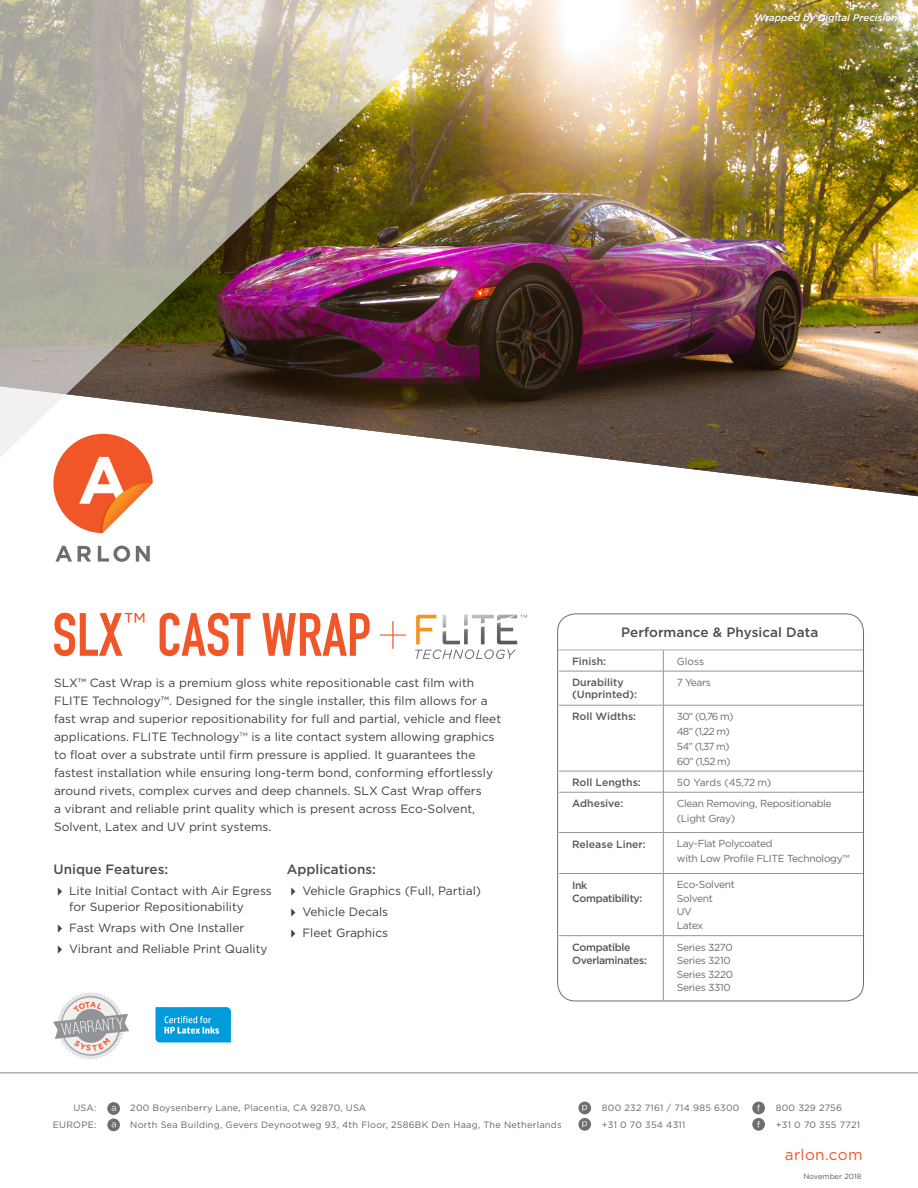
<style>
.page{position:relative;width:918px;height:1188px;background:#fff}
.page>*{position:absolute;margin:0;border:0;box-sizing:border-box;transform-origin:0 0}
.t1{font:700 60px "DIN Condensed";color:#f15629}
.t2{font:15.3px "Gotham";letter-spacing:.025em;color:#f15629}
.t3{font:500 13.5px "Gotham";color:#4d4d4f}
.t4{font:12px/18px "Gotham";color:#414042}
.t5{font:500 10.5px/12px "Gotham";color:#58585b}
.t6{font:500 10.5px/13.5px "Gotham";letter-spacing:-.03em;color:#58585b}
.t7{font:10.2px/13.5px "Gotham";letter-spacing:-.03em;color:#6a6a6c}
.t8{font:10.2px/15px "Gotham";letter-spacing:-.07em;color:#6a6a6c}
.t9{font:italic 500 9.75px "Gotham";color:#fff}
.t10{font:9.15px "Gotham";letter-spacing:.025em;color:#636466}
.t11{font:7.5px "Gotham";color:#58595b}
.s1{font-family:"Gotham";font-weight:100;font-size:63px}
.s2{font-weight:300}
</style>
<div class="page">
<hr style="left:0;top:1072px;width:918px;height:1px;background:#8a8c8e">
<div style="left:107px;top:1102px;width:13px;height:13px;background:#6d6e71;border-radius:50%"></div>
<svg style="left:112px;top:1106px;width:4px;height:5px"></svg>
<div style="left:107px;top:1119px;width:13px;height:12px;background:#6d6e71;border-radius:50%"></div>
<svg style="left:112px;top:1122px;width:4px;height:5px"></svg>
<div style="left:578px;top:1102px;width:13px;height:12px;background:#6d6e71;border-radius:50%"></div>
<svg style="left:582px;top:1105px;width:5px;height:6px"></svg>
<svg style="left:578px;top:1118px;width:13px;height:13px"></svg>
<svg style="left:582px;top:1121px;width:5px;height:7px"></svg>
<div style="left:752px;top:1102px;width:13px;height:12px;background:#6d6e71;border-radius:50%"></div>
<svg style="left:757px;top:1105px;width:3px;height:6px"></svg>
<div style="left:752px;top:1118px;width:13px;height:13px;background:#6d6e71;border-radius:50%"></div>
<svg style="left:757px;top:1121px;width:3px;height:7px"></svg>
<img style="left:490px;top:0;width:428px;height:496px">
<img style="left:0;top:0;width:490px;height:457px">
<svg style="left:55px;top:546px;width:17px;height:16px"></svg>
<svg style="left:78px;top:546px;width:13px;height:16px"></svg>
<svg style="left:98px;top:546px;width:32px;height:16px"></svg>
<svg style="left:136px;top:546px;width:14px;height:16px"></svg>
<svg style="left:53px;top:434px;width:100px;height:100px"></svg>
<div style="left:748px;top:6px;width:157px;height:25px;background:#6d6e71;opacity:.29"></div>
<svg style="left:415px;top:615px;width:112px;height:44px"></svg>
<svg style="left:156px;top:1007px;width:75px;height:36px;background:#20a7df"></svg>
<svg style="left:663px;top:651px;width:1px;height:20px"></svg>
<hr style="left:663px;top:671px;width:1px;height:34px;background:#939598">
<hr style="left:663px;top:705px;width:1px;height:66px;background:#939598">
<svg style="left:663px;top:772px;width:1px;height:20px"></svg>
<hr style="left:663px;top:792px;width:1px;height:40px;background:#939598">
<hr style="left:663px;top:833px;width:1px;height:40px;background:#939598">
<hr style="left:663px;top:936px;width:1px;height:65px;background:#939598">
<hr style="left:663px;top:874px;width:1px;height:61px;background:#939598">
<hr style="left:558px;top:650px;width:105px;height:1px;background:#a9abae">
<hr style="left:663px;top:650px;width:201px;height:1px;background:#a9abae">
<hr style="left:559px;top:671px;width:104px;height:1px;background:#939598">
<hr style="left:663px;top:671px;width:200px;height:1px;background:#939598">
<hr style="left:559px;top:705px;width:104px;height:1px;background:#939598">
<hr style="left:663px;top:705px;width:200px;height:1px;background:#939598">
<hr style="left:559px;top:771px;width:104px;height:1px;background:#939598">
<hr style="left:663px;top:771px;width:200px;height:1px;background:#939598">
<hr style="left:559px;top:792px;width:104px;height:1px;background:#939598">
<hr style="left:663px;top:792px;width:200px;height:1px;background:#939598">
<hr style="left:559px;top:832px;width:104px;height:1px;background:#939598">
<hr style="left:663px;top:832px;width:200px;height:1px;background:#939598">
<hr style="left:559px;top:873px;width:104px;height:1px;background:#939598">
<hr style="left:663px;top:873px;width:200px;height:1px;background:#939598">
<hr style="left:559px;top:935px;width:104px;height:1px;background:#939598">
<hr style="left:663px;top:935px;width:200px;height:1px;background:#939598">
<div style="left:557px;top:614px;width:307px;height:387px;border:1px solid #6d6e71;border-radius:18px"></div>
<svg style="left:53px;top:992px;width:76px;height:68px"></svg>
<p class="t9" style="left:755px;top:11px;width:144px">Wrapped by Digital Precision</p>
<h1 class="t1" style="left:52px;top:600px;width:359px">SLX<sup>™</sup> CAST WRAP<span class="s1">+</span></h1>
<p class="t4" style="left:54px;top:674px;width:449px">SLX™ Cast Wrap is a premium gloss white repositionable cast film with FLITE Technology™. Designed for the single installer, this film allows for a fast wrap and superior repositionability for full and partial, vehicle and fleet applications. FLITE Technology<span class="s2">™</span> is a lite contact system allowing graphics to float over a substrate until firm pressure is applied. It guarantees the fastest installation while ensuring long-term bond, conforming effortlessly around rivets, complex curves and deep channels. SLX Cast Wrap offers<br>a vibrant and reliable print quality which is present across Eco-Solvent, Solvent, Latex and UV print systems.</p>
<p class="t3" style="left:287px;top:861px;width:91px">Applications:</p>
<p class="t4" style="left:302px;top:880px;width:180px;line-height:21px">Vehicle Graphics (Full, Partial)<br>Vehicle Decals<br>Fleet Graphics</p>
<p class="t3" style="left:54px;top:861px;width:116px">Unique Features:</p>
<p class="t4" style="left:69px;top:882px;width:204px;line-height:16.5px">Lite Initial Contact with Air Egress for Superior Repositionability</p>
<p class="t4" style="left:69px;top:917px;width:200px;line-height:21px">Fast Wraps with One Installer<br>Vibrant and Reliable Print Quality</p>
<p class="t3" style="left:621px;top:625px;width:199px">Performance &amp; Physical Data</p>
<p class="t5" style="left:572px;top:655px;width:36px">Finish:</p>
<p class="t7" style="left:677px;top:654px;width:29px">Gloss</p>
<p class="t5" style="left:572px;top:676px;width:67px">Durability (Unprinted):</p>
<p class="t7" style="left:677px;top:675px;width:36px">7 Years</p>
<p class="t5" style="left:572px;top:710px;width:66px">Roll Widths:</p>
<p class="t8" style="left:677px;top:709px;width:58px">30” (0,76 m)<br>48” (1,22 m)<br>54” (1,37 m)<br>60” (1,52 m)</p>
<p class="t5" style="left:572px;top:776px;width:70px">Roll Lengths:</p>
<p class="t7" style="left:677px;top:775px;width:96px">50 Yards (45,72 m)</p>
<p class="t5" style="left:572px;top:797px;width:53px">Adhesive:</p>
<p class="t7" style="left:677px;top:796px;width:156px;line-height:15px">Clean Removing, Repositionable (Light Gray)</p>
<p class="t5" style="left:572px;top:838px;width:75px">Release Liner:</p>
<p class="t7" style="left:677px;top:836px;width:174px;line-height:15px">Lay-Flat Polycoated<br>with Low Profile FLITE Technology™</p>
<p class="t6" style="left:572px;top:878px;width:72px">Ink<br>Compatibility:</p>
<p class="t7" style="left:677px;top:878px;width:60px">Eco-Solvent<br>Solvent<br>UV<br>Latex</p>
<p class="t6" style="left:572px;top:940px;width:76px">Compatible<br>Overlaminates:</p>
<p class="t7" style="left:677px;top:940px;width:58px">Series 3270<br>Series 3210<br>Series 3220<br>Series 3310</p>
<p class="t10" style="left:73px;top:1102px;width:24px">USA:</p>
<p class="t10" style="left:130px;top:1102px;width:237px">200 Boysenberry Lane, Placentia, CA 92870, USA</p>
<p class="t10" style="left:602px;top:1102px;width:139px">800 232 7161 / 714 985 6300</p>
<p class="t10" style="left:776px;top:1102px;width:68px">800 329 2756</p>
<p class="t10" style="left:53px;top:1119px;width:45px">EUROPE:</p>
<p class="t10" style="left:130px;top:1119px;width:433px">North Sea Building, Gevers Deynootweg 93, 4th Floor, 2586BK Den Haag, The Netherlands</p>
<p class="t10" style="left:602px;top:1119px;width:85px">+31 0 70 354 4311</p>
<p class="t10" style="left:776px;top:1119px;width:86px">+31 0 70 355 7721</p>
<p class="t2" style="left:785px;top:1146px;width:79px">arlon.com</p>
<p class="t11" style="left:803px;top:1172px;width:60px">November 2018</p>
</div>
